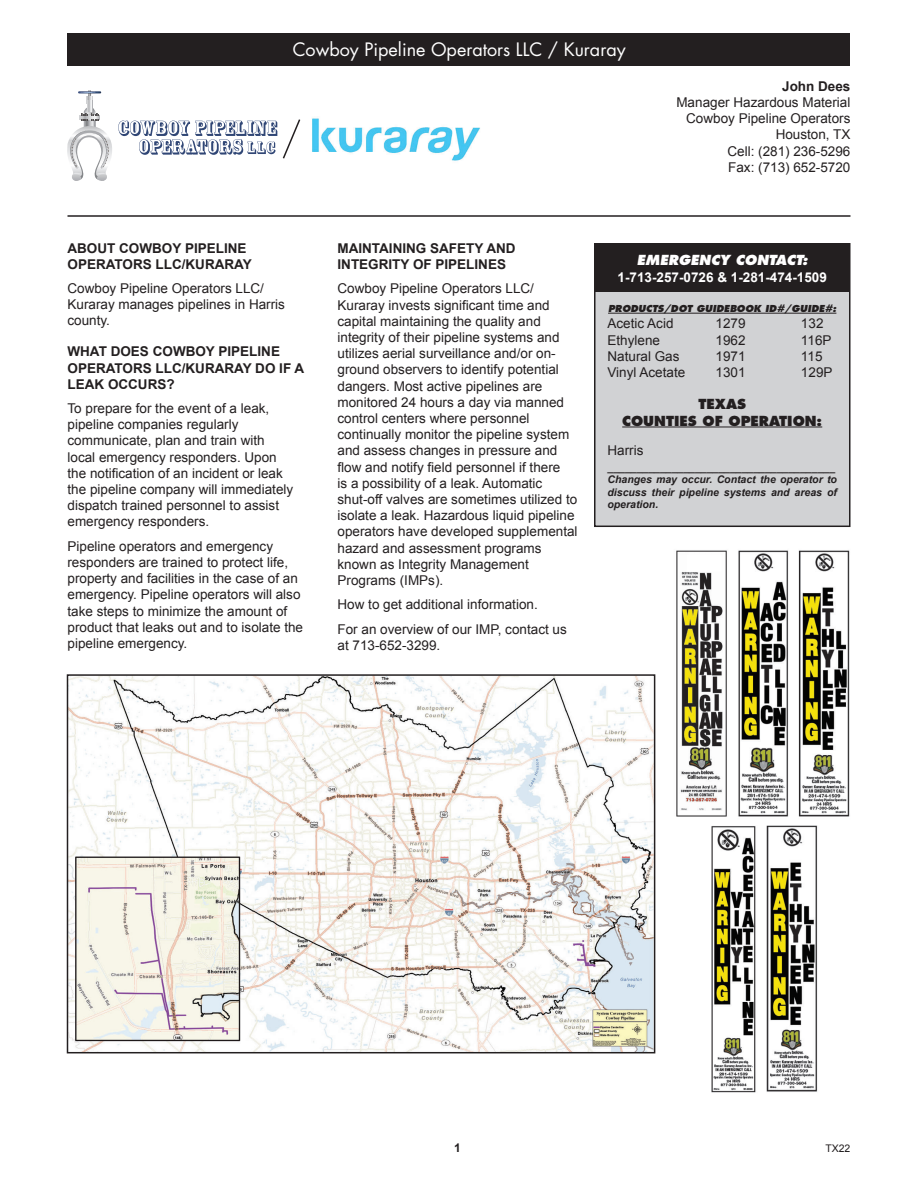
<style>
.page{position:relative;width:918px;height:1188px;background:#fff}
.page>*{position:absolute;margin:0;border:0;box-sizing:border-box;transform-origin:0 0}
.t1{font:18px "Futura";color:#fff}
.t2{font:13.5px/16.2px "Arial";color:#231f20}
.t3{font:700 13.5px/16.2px "Arial";color:#231f20}
.t4{font:700 13.5px "Arial";color:#fff}
.t5{font:800 13.5px "Futura";color:#231f20}
.t6{font:italic 800 13.5px "Futura";color:#fff}
.t7{font:700 12px "Arial";color:#231f20}
.t8{font:italic 700 10.5px/12.6px "Arial";color:#231f20;text-align:justify}
.t9{font:10.5px "Arial";color:#231f20}
.t10{font:italic 800 9.3px "Futura";color:#231f20}
</style>
<div class="page">
<hr style="left:68px;top:215px;width:782px;height:2px;background:#231f20">
<div style="left:68px;top:34px;width:782px;height:32px;background:#231f20"></div>
<div style="left:595px;top:244px;width:255px;height:282px;background:#d1d2d4"></div>
<div style="left:594px;top:243px;width:256px;height:284px;border:2px solid #231f20"></div>
<div style="left:594px;top:244px;width:256px;height:48px;background:#231f20"></div>
<hr style="left:608px;top:313px;width:228px;height:1px;background:#231f20">
<hr style="left:622px;top:427px;width:200px;height:1px;background:#231f20">
<svg style="left:67px;top:90px;width:45px;height:91px"></svg>
<img style="left:312px;top:118px;width:168px;height:43px">
<svg style="left:119px;top:119px;width:182px;height:40px"></svg>
<img style="left:70px;top:677px;width:582px;height:373px">
<div style="left:67px;top:674px;width:588px;height:379px;border:2px solid #231f20"></div>
<img style="left:676px;top:550px;width:174px;height:543px">
<p class="t1" style="left:293px;top:38px;width:335px">Cowboy Pipeline Operators LLC / Kuraray</p>
<p class="t3" style="left:782px;top:78px;width:70px">John Dees</p>
<p class="t2" style="left:676px;top:94px;width:176px">Manager Hazardous Material</p>
<p class="t2" style="left:686px;top:111px;width:166px">Cowboy Pipeline Operators</p>
<p class="t2" style="left:776px;top:127px;width:76px">Houston, TX</p>
<p class="t2" style="left:727px;top:143px;width:125px">Cell: (281) 236-5296</p>
<p class="t2" style="left:728px;top:159px;width:124px">Fax: (713) 652-5720</p>
<p class="t3" style="left:68px;top:240px;width:186px">ABOUT COWBOY PIPELINE<br>OPERATORS LLC/KURARAY</p>
<p class="t2" style="left:68px;top:280px;width:219px">Cowboy Pipeline Operators LLC/<br>Kuraray manages pipelines in Harris county.</p>
<p class="t3" style="left:68px;top:344px;width:238px">WHAT DOES COWBOY PIPELINE<br>OPERATORS LLC/KURARAY DO IF A<br>LEAK OCCURS?</p>
<p class="t2" style="left:68px;top:400px;width:227px">To prepare for the event of a leak, pipeline companies regularly communicate, plan and train with local emergency responders. Upon the notification of an incident or leak the pipeline company will immediately dispatch trained personnel to assist emergency responders.</p>
<p class="t2" style="left:68px;top:538px;width:237px">Pipeline operators and emergency responders are trained to protect life, property and facilities in the case of an emergency. Pipeline operators will also take steps to minimize the amount of product that leaks out and to isolate the pipeline emergency.</p>
<p class="t3" style="left:338px;top:240px;width:180px">MAINTAINING SAFETY AND<br>INTEGRITY OF PIPELINES</p>
<p class="t2" style="left:338px;top:281px;width:242px">Cowboy Pipeline Operators LLC/ Kuraray invests significant time and capital maintaining the quality and integrity of their pipeline systems and utilizes aerial surveillance and/or on&shy;ground observers to identify potential dangers. Most active pipelines are monitored 24 hours a day via manned control centers where personnel continually monitor the pipeline system and assess changes in pressure and flow and notify field personnel if there<br>is a possibility of a leak. Automatic shut-off valves are sometimes utilized to isolate a leak. Hazardous liquid pipeline operators have developed supplemental hazard and assessment programs known as Integrity Management Programs (IMPs).</p>
<p class="t2" style="left:338px;top:597px;width:202px">How to get additional information.</p>
<p class="t2" style="left:338px;top:621px;width:231px">For an overview of our IMP, contact us at 713-652-3299.</p>
<p class="t6" style="left:637px;top:252px;width:172px">EMERGENCY CONTACT:</p>
<p class="t4" style="left:618px;top:268px;width:211px">1-713-257-0726 &amp; 1-281-474-1509</p>
<p class="t10" style="left:608px;top:303px;width:230px">PRODUCTS/DOT GUIDEBOOK ID#/GUIDE#:</p>
<p class="t2" style="left:608px;top:316px;width:68px">Acetic Acid</p>
<p class="t2" style="left:716px;top:316px;width:32px">1279</p>
<p class="t2" style="left:801px;top:316px;width:24px">132</p>
<p class="t2" style="left:608px;top:332px;width:54px">Ethylene</p>
<p class="t2" style="left:716px;top:332px;width:32px">1962</p>
<p class="t2" style="left:801px;top:332px;width:32px">116P</p>
<p class="t2" style="left:608px;top:348px;width:74px">Natural Gas</p>
<p class="t2" style="left:716px;top:348px;width:32px">1971</p>
<p class="t2" style="left:801px;top:348px;width:23px">115</p>
<p class="t2" style="left:608px;top:364px;width:79px">Vinyl Acetate</p>
<p class="t2" style="left:716px;top:364px;width:32px">1301</p>
<p class="t2" style="left:801px;top:364px;width:33px">129P</p>
<p class="t5" style="left:698px;top:396px;width:49px">TEXAS</p>
<p class="t5" style="left:622px;top:412px;width:202px">COUNTIES OF OPERATION:</p>
<p class="t2" style="left:608px;top:443px;width:37px">Harris</p>
<p class="t8" style="left:608px;top:461px;width:229px">_______________________________________</p>
<p class="t8" style="left:608px;top:474px;width:231px">Changes may occur. Contact the operator to discuss their pipeline systems and areas of operation.</p>
<p class="t7" style="left:454px;top:1140px;width:8px">1</p>
<p class="t9" style="left:825px;top:1141px;width:27px">TX22</p>
</div>
